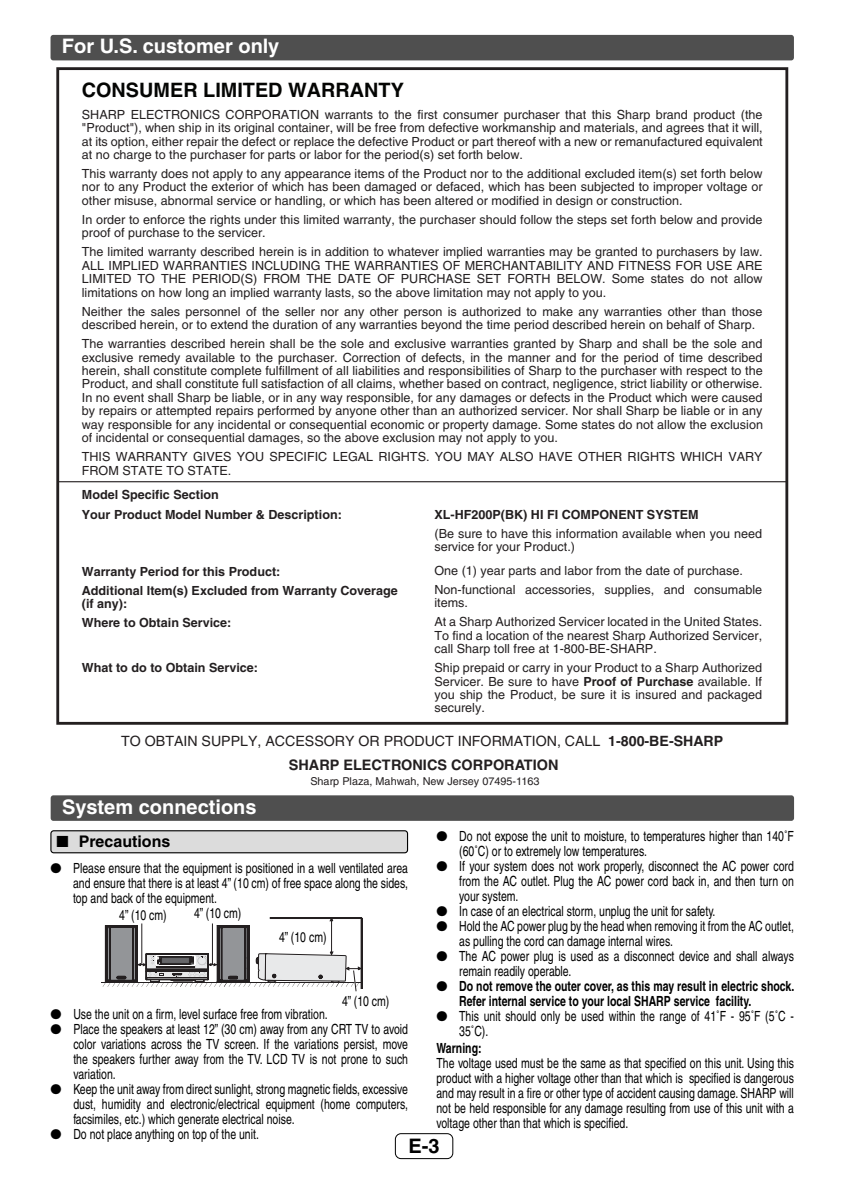
<style>
.page{position:relative;width:841px;height:1191px;background:#fff}
.page>*{position:absolute;margin:0;border:0;box-sizing:border-box;transform-origin:0 0}
.t1{font:700 20px "Helvetica";color:#fff}
.t2{font:700 20px "Helvetica";color:#000}
.t3{font:700 19.8px "Helvetica";color:#040503}
.t4{font:700 16px "Helvetica";color:#000}
.t5{font:700 14.4px "Helvetica";color:#231f20}
.t6{font:14.2px "Helvetica";color:#231f20}
.t7{font:14px/15px "Helvetica";color:#000;scale:.75 1}
.t8{font:14px/30px "Zapf Dingbats";color:#000;text-align:justify}
.t9{font:12.6px/13.4px "Helvetica";color:#231f20;text-align:justify}
.t10{font:700 12.6px/19px "Helvetica";color:#231f20}
.t11{font:10.8px "Helvetica";color:#231f20}
.s1{font-weight:700}
</style>
<div class="page">
<div style="left:395px;top:1133px;width:58px;height:26px;border:1px solid #000;border-radius:6px"></div>
<div style="left:50px;top:35px;width:743px;height:25px;background:#4f4f4f;border-radius:3px"></div>
<div style="left:56px;top:67px;width:732px;height:658px;border:3px solid #231f20"></div>
<hr style="left:58px;top:481px;width:728px;height:1px;background:#231f20">
<div style="left:51px;top:831px;width:356px;height:22px;background:#dcdcdc;border-radius:3px"></div>
<div style="left:50px;top:830px;width:358px;height:23px;border:1px solid #000;border-radius:3px"></div>
<div style="left:51px;top:795px;width:742px;height:26px;background:#4f4f4f;border-radius:3px"></div>
<hr style="left:101px;top:982px;width:260px;height:1px;background:#231f20">
<div style="left:269px;top:917px;width:92px;height:1px;border:1px solid #231f20"></div>
<div style="left:361px;top:918px;width:1px;height:70px;border:1px solid #231f20"></div>
<svg style="left:103px;top:918px;width:258px;height:73px"></svg>
<p class="t1" style="left:62px;top:39px;width:219px">For U.S. customer only</p>
<p class="t3" style="left:82px;top:83px;width:323px">CONSUMER LIMITED WARRANTY</p>
<p class="t9" style="left:82px;top:109px;width:682px">SHARP ELECTRONICS CORPORATION warrants to the first consumer purchaser that this Sharp brand product (the "Product"), when ship in its original container, will be free from defective workmanship and materials, and agrees that it will, at its option, either repair the defect or replace the defective Product or part thereof with a new or remanufactured equivalent at no charge to the purchaser for parts or labor for the period(s) set forth below.</p>
<p class="t9" style="left:82px;top:168px;width:682px">This warranty does not apply to any appearance items of the Product nor to the additional excluded item(s) set forth below nor to any Product the exterior of which has been damaged or defaced, which has been subjected to improper voltage or other misuse, abnormal service or handling, or which has been altered or modified in design or construction.</p>
<p class="t9" style="left:82px;top:214px;width:682px">In order to enforce the rights under this limited warranty, the purchaser should follow the steps set forth below and provide proof of purchase to the servicer.</p>
<p class="t9" style="left:82px;top:246px;width:682px">The limited warranty described herein is in addition to whatever implied warranties may be granted to purchasers by law.<br>ALL IMPLIED WARRANTIES INCLUDING THE WARRANTIES OF MERCHANTABILITY AND FITNESS FOR USE ARE LIMITED TO THE PERIOD(S) FROM THE DATE OF PURCHASE SET FORTH BELOW. Some states do not allow limitations on how long an implied warranty lasts, so the above limitation may not apply to you.</p>
<p class="t9" style="left:82px;top:306px;width:682px">Neither the sales personnel of the seller nor any other person is authorized to make any warranties other than those described herein, or to extend the duration of any warranties beyond the time period described herein on behalf of Sharp.</p>
<p class="t9" style="left:82px;top:338px;width:682px">The warranties described herein shall be the sole and exclusive warranties granted by Sharp and shall be the sole and exclusive remedy available to the purchaser. Correction of defects, in the manner and for the period of time described herein, shall constitute complete fulfillment of all liabilities and responsibilities of Sharp to the purchaser with respect to the Product, and shall constitute full satisfaction of all claims, whether based on contract, negligence, strict liability or otherwise.<br>In no event shall Sharp be liable, or in any way responsible, for any damages or defects in the Product which were caused by repairs or attempted repairs performed by anyone other than an authorized servicer. Nor shall Sharp be liable or in any way responsible for any incidental or consequential economic or property damage. Some states do not allow the exclusion of incidental or consequential damages, so the above exclusion may not apply to you.</p>
<p class="t9" style="left:82px;top:451px;width:682px">THIS WARRANTY GIVES YOU SPECIFIC LEGAL RIGHTS. YOU MAY ALSO HAVE OTHER RIGHTS WHICH VARY<br>FROM STATE TO STATE.</p>
<p class="t10" style="left:82px;top:487px;width:261px">Model Specific Section<br>Your Product Model Number &amp; Description:</p>
<p class="t9" style="left:434px;top:506px;width:329px;line-height:19px"><span class="s1">XL-HF200P(BK) HI FI COMPONENT SYSTEM<br></span>(Be sure to have this information available when you need</p>
<p class="t9" style="left:434px;top:537px;width:310px;line-height:23.2px">service for your Product.)<br>One (1) year parts and labor from the date of purchase.</p>
<p class="t9" style="left:434px;top:584px;width:329px">Non-functional accessories, supplies, and consumable items.</p>
<p class="t9" style="left:434px;top:616px;width:329px">At a Sharp Authorized Servicer located in the United States.<br>To find a location of the nearest Sharp Authorized Servicer, call Sharp toll free at 1-800-BE-SHARP.</p>
<p class="t9" style="left:434px;top:662px;width:329px">Ship prepaid or carry in your Product to a Sharp Authorized Servicer. Be sure to have <span class="s1">Proof of Purchase</span> available. If you ship the Product, be sure it is insured and packaged securely.</p>
<p class="t6" style="left:121px;top:736px;width:603px">TO OBTAIN SUPPLY, ACCESSORY OR PRODUCT INFORMATION, CALL <span class="s1">1-800-BE-SHARP</span></p>
<p class="t5" style="left:289px;top:760px;width:271px">SHARP ELECTRONICS CORPORATION</p>
<p class="t11" style="left:310px;top:777px;width:231px">Sharp Plaza, Mahwah, New Jersey 07495-1163</p>
<p class="t10" style="left:82px;top:563px;width:317px">Warranty Period for this Product:<br>Additional Item(s) Excluded from Warranty Coverage</p>
<p class="t10" style="left:82px;top:595px;width:151px">(if any):<br>Where to Obtain Service:</p>
<p class="t10" style="left:82px;top:659px;width:178px">What to do to Obtain Service:</p>
<p class="t1" style="left:62px;top:799px;width:196px">System connections</p>
<p class="t7" style="left:459px;top:829px;width:448px">Do not expose the unit to moisture, to temperatures higher than 140˚F (60˚C) or to extremely low temperatures.<br>If your system does not work properly, disconnect the AC power cord from the AC outlet. Plug the AC power cord back in, and then turn on your system.<br>In case of an electrical storm, unplug the unit for safety.<br>Hold the AC power plug by the head when removing it from the AC outlet, as pulling the cord can damage internal wires.<br>The AC power plug is used as a disconnect device and shall always remain readily operable.<br><span class="s1">Do not remove the outer cover, as this may result in electric shock.<br>Refer internal service to your local SHARP service facility.<br></span>This unit should only be used within the range of 41˚F - 95˚F (5˚C - 35˚C).</p>
<p class="t4" style="left:56px;top:835px;width:115px">■ Precautions</p>
<p class="t7" style="left:73px;top:862px;width:448px;text-align:justify">Please ensure that the equipment is positioned in a well ventilated area and ensure that there is at least 4” (10 cm) of free space along the sides, top and back of the equipment.</p>
<p class="t8" style="left:50px;top:853px;width:13px">●</p>
<p class="t7" style="left:119px;top:908px;width:65px">4” (10 cm)</p>
<p class="t7" style="left:194px;top:907px;width:65px">4” (10 cm)</p>
<p class="t7" style="left:279px;top:931px;width:65px">4” (10 cm)</p>
<p class="t8" style="left:436px;top:941px;width:13px">● ● ●</p>
<p class="t7" style="left:436px;top:1042px;width:478px"><span class="s1">Warning:<br></span>The voltage used must be the same as that specified on this unit. Using this product with a higher voltage other than that which is specified is dangerous and may result in a fire or other type of accident causing damage. SHARP will not be held responsible for any damage resulting from use of this unit with a voltage other than that which is specified.</p>
<p class="t7" style="left:342px;top:994px;width:65px">4” (10 cm)</p>
<p class="t7" style="left:73px;top:1008px;width:447px">Use the unit on a firm, level surface free from vibration.<br>Place the speakers at least 12” (30 cm) away from any CRT TV to avoid color variations across the TV screen. If the variations persist, move the speakers further away from the TV. LCD TV is not prone to such variation.<br>Keep the unit away from direct sunlight, strong magnetic fields, excessive dust, humidity and electronic/electrical equipment (home computers, facsimiles, etc.) which generate electrical noise.<br>Do not place anything on top of the unit.</p>
<p class="t8" style="left:51px;top:1074px;width:13px">●</p>
<p class="t8" style="left:51px;top:1119px;width:13px">●</p>
<p class="t2" style="left:408px;top:1138px;width:33px">E-3</p>
</div>
